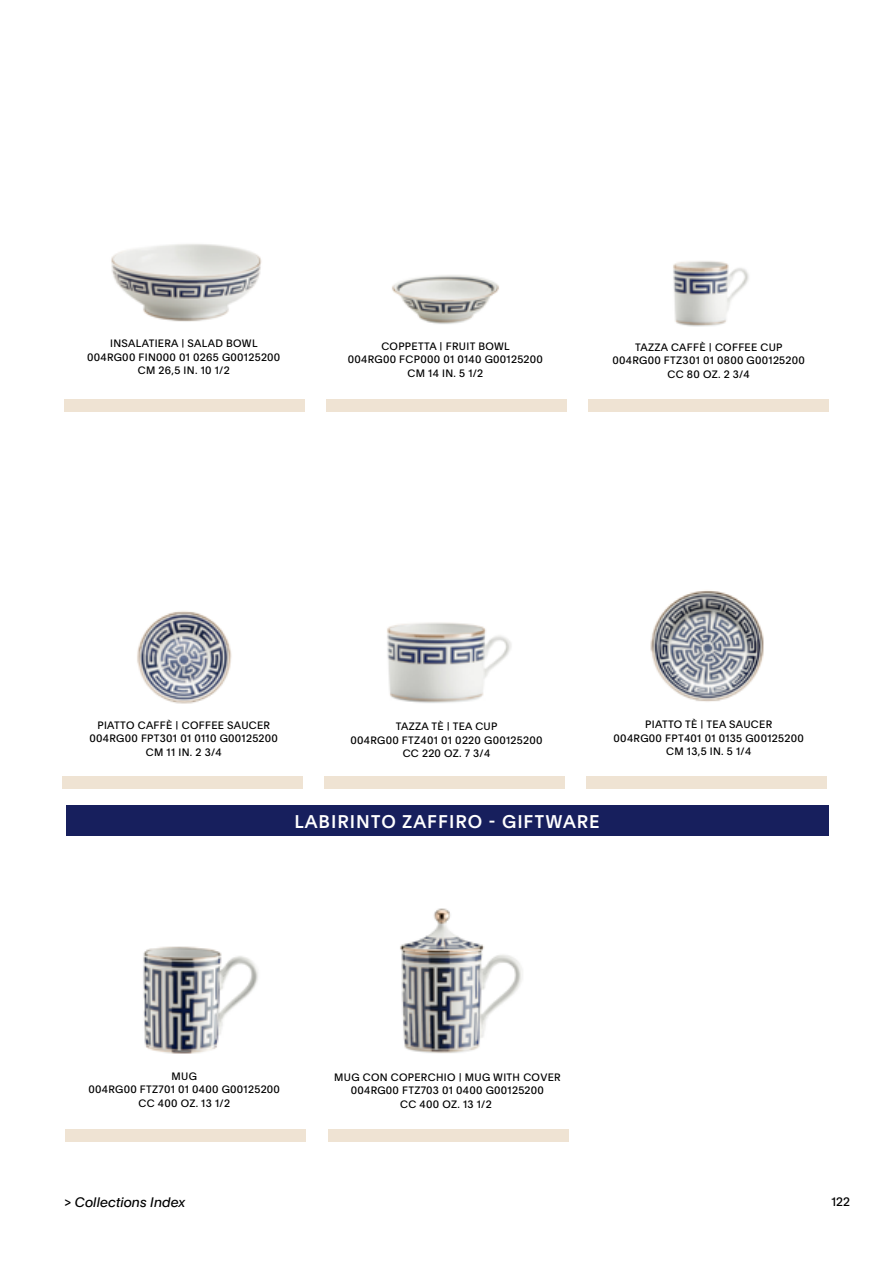
<style>
.page{position:relative;width:893px;height:1263px;background:#fff}
.page>*{position:absolute;margin:0;border:0;box-sizing:border-box;transform-origin:0 0}
.t1{font:500 18px "Plain";letter-spacing:.055em;color:#fff}
.t2{font:italic 13.5px "Plain";color:#000}
.t3{font:12px "Plain";color:#000}
.t4{font:10.5px/13.5px "Plain";letter-spacing:.025em;color:#000;text-align:center}
</style>
<div class="page">
<img style="left:143px;top:946px;width:115px;height:108px">
<img style="left:400px;top:908px;width:123px;height:146px">
<div style="left:66px;top:805px;width:762px;height:31px;background:#171f5d"></div>
<img style="left:111px;top:244px;width:151px;height:78px">
<img style="left:392px;top:275px;width:107px;height:49px">
<img style="left:673px;top:261px;width:76px;height:66px">
<img style="left:137px;top:611px;width:95px;height:93px">
<img style="left:387px;top:622px;width:125px;height:81px">
<img style="left:650px;top:590px;width:114px;height:112px">
<div style="left:64px;top:400px;width:241px;height:12px;background:#efe3d3"></div>
<div style="left:62px;top:777px;width:241px;height:12px;background:#efe3d3"></div>
<div style="left:65px;top:1129px;width:241px;height:12px;background:#efe3d3"></div>
<div style="left:326px;top:400px;width:241px;height:12px;background:#efe3d3"></div>
<div style="left:324px;top:777px;width:241px;height:12px;background:#efe3d3"></div>
<div style="left:328px;top:1129px;width:241px;height:12px;background:#efe3d3"></div>
<div style="left:588px;top:400px;width:241px;height:12px;background:#efe3d3"></div>
<div style="left:586px;top:777px;width:241px;height:12px;background:#efe3d3"></div>
<p class="t4" style="left:87px;top:336px;width:195px">INSALATIERA | SALAD BOWL<br>004RG00 FIN000 01 0265 G00125200<br>CM 26,5 IN. 10 1/2</p>
<p class="t4" style="left:348px;top:338px;width:197px">COPPETTA | FRUIT BOWL<br>004RG00 FCP000 01 0140 G00125200<br>CM 14 IN. 5 1/2</p>
<p class="t4" style="left:612px;top:340px;width:194px">TAZZA CAFFÈ | COFFEE CUP<br>004RG00 FTZ301 01 0800 G00125200<br>CC 80 OZ. 2 3/4</p>
<p class="t4" style="left:90px;top:718px;width:190px">PIATTO CAFFÈ | COFFEE SAUCER<br>004RG00 FPT301 01 0110 G00125200<br>CM 11 IN. 2 3/4</p>
<p class="t4" style="left:350px;top:719px;width:194px">TAZZA TÈ | TEA CUP<br>004RG00 FTZ401 01 0220 G00125200<br>CC 220 OZ. 7 3/4</p>
<p class="t4" style="left:614px;top:717px;width:192px">PIATTO TÈ | TEA SAUCER<br>004RG00 FPT401 01 0135 G00125200<br>CM 13,5 IN. 5 1/4</p>
<h1 class="t1" style="left:294px;top:808px;width:307px">LABIRINTO ZAFFIRO - GIFTWARE</h1>
<p class="t4" style="left:88px;top:1069px;width:193px">MUG<br>004RG00 FTZ701 01 0400 G00125200<br>CC 400 OZ. 13 1/2</p>
<p class="t4" style="left:334px;top:1070px;width:228px">MUG CON COPERCHIO | MUG WITH COVER<br>004RG00 FTZ703 01 0400 G00125200<br>CC 400 OZ. 13 1/2</p>
<p class="t2" style="left:64px;top:1192px;width:123px">&gt; Collections Index</p>
<p class="t3" style="left:831px;top:1194px;width:20px">122</p>
</div>
